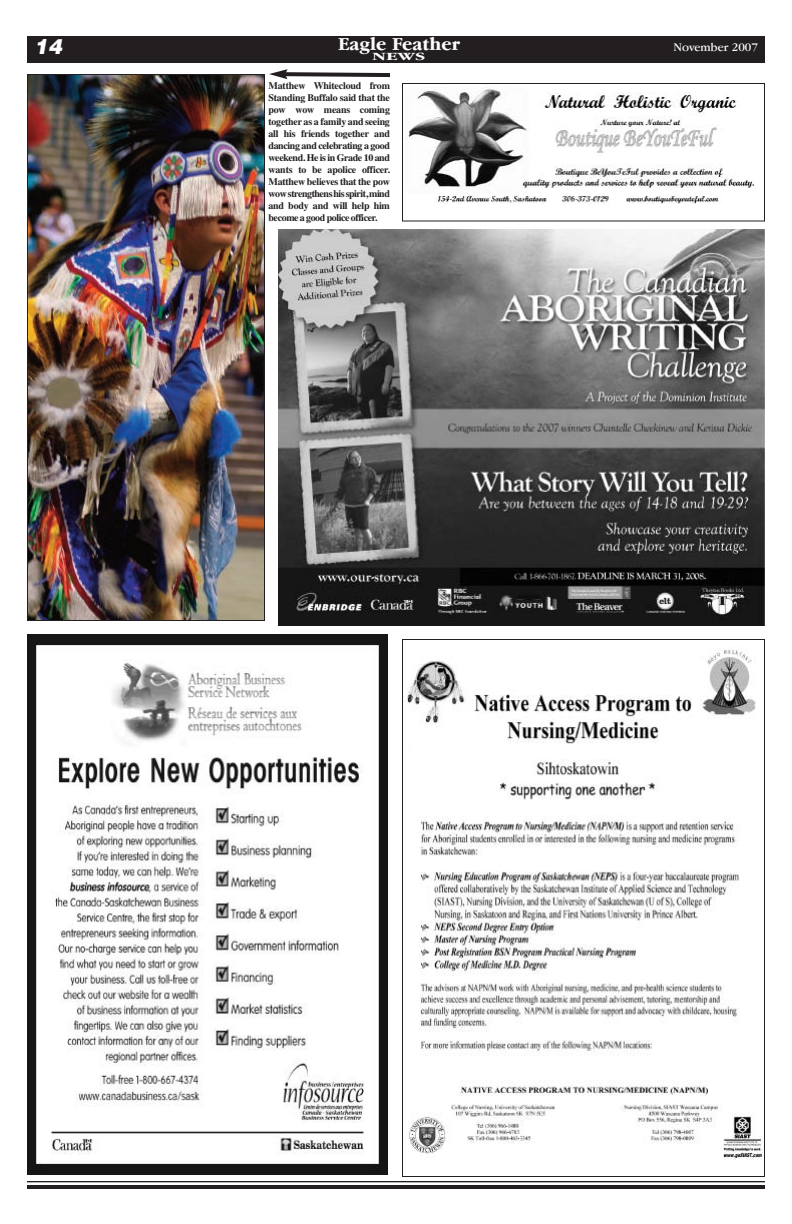
<style>
.page{position:relative;width:792px;height:1224px;background:#fff}
.page>*{position:absolute;margin:0;border:0;box-sizing:border-box;transform-origin:0 0}
.t1{font:italic 900 21px "Helvetica";color:#fff}
.t2{font:700 19px "Garamond IT Cby BT";color:#fff}
.t3{font:12px "Garamond IT Cby BT";color:#fff}
.t4{font:700 11.4px "Garamond IT Cby BT";color:#fff;scale:1.67 1}
.t5{font:700 10px/12px "Times";letter-spacing:-.04em;color:#231f20;text-align:justify}
</style>
<div class="page">
<div style="left:27px;top:36px;width:738px;height:27px;background:#231f20"></div>
<hr style="left:27px;top:1181px;width:738px;height:1px;background:#231f20">
<hr style="left:27px;top:1185px;width:738px;height:4px;background:#231f20">
<img style="left:27px;top:634px;width:360px;height:540px">
<img style="left:404px;top:648px;width:359px;height:512px">
<img style="left:405px;top:87px;width:349px;height:117px">
<div style="left:402px;top:83px;width:363px;height:139px;border:1px solid #231f20"></div>
<img style="left:278px;top:229px;width:486px;height:397px">
<img style="left:29px;top:76px;width:234px;height:543px">
<div style="left:27px;top:74px;width:238px;height:547px;border:1px solid #231f20"></div>
<svg style="left:269px;top:69px;width:121px;height:10px"></svg>
<h1 class="t1" style="left:34px;top:34px;width:30px">14</h1>
<h2 class="t2" style="left:338px;top:39px;width:123px">Eagle Feather</h2>
<p class="t4" style="left:372px;top:53px;width:33px">NEWS</p>
<p class="t5" style="left:268px;top:79px;width:123px">Matthew Whitecloud from Standing Buffalo said that the pow wow means coming together as a family and seeing all his friends together and dancing and celebrating a good weekend. He is in Grade 10 and wants to be apolice officer.<br>Matthew believes that the pow wowstrengthenshisspirit,mind and body and will help him become a good police officer.</p>
<p class="t3" style="left:673px;top:43px;width:86px">November 2007</p>
</div>
